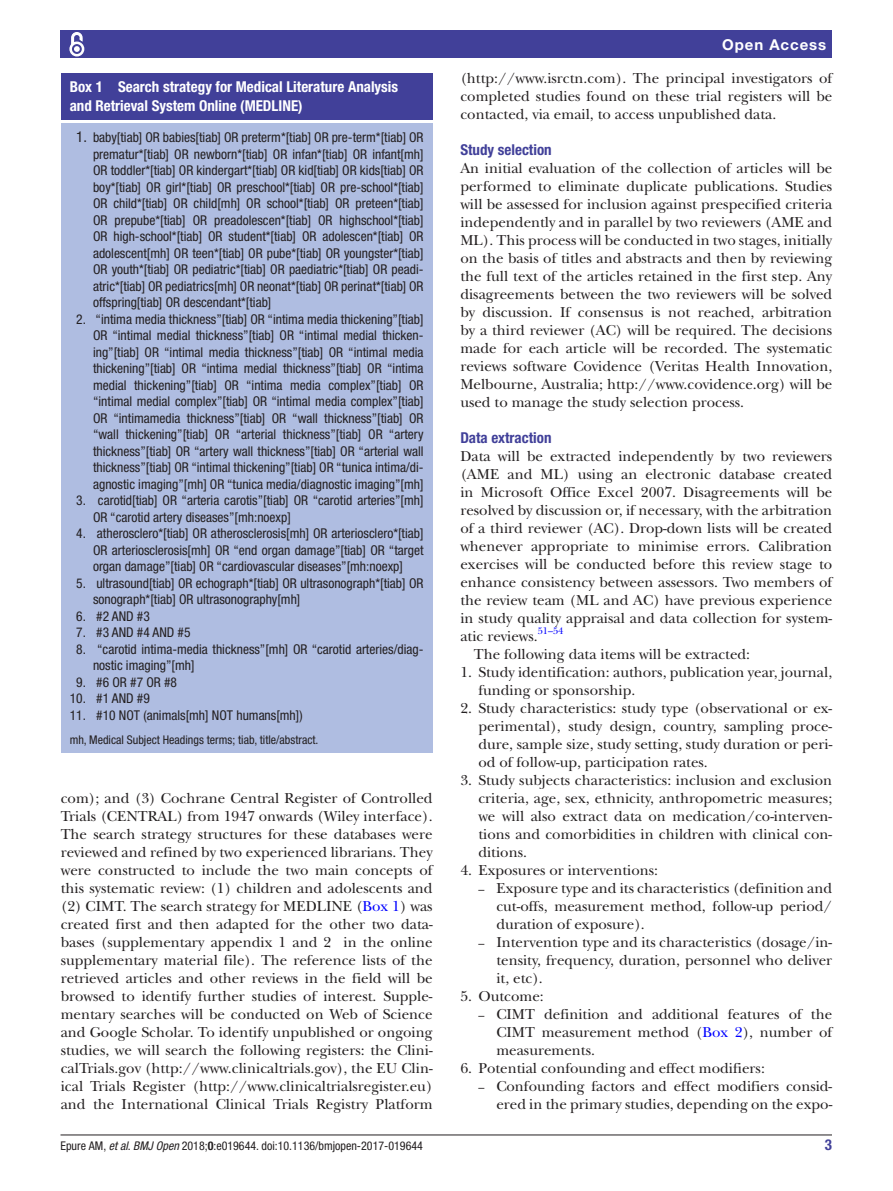
<style>
.page{position:relative;width:893px;height:1191px;background:#fff}
.page>*{position:absolute;margin:0;border:0;box-sizing:border-box;transform-origin:0 0}
.t1{font:15px/18px "New Baskerville";color:#231f20;text-align:justify}
.t2{font:700 condensed 15px/18px "Helvetica Neue LT Std";color:#fff}
.t3{font:700 condensed 15px "Helvetica Neue LT Std";color:#414099}
.t4{font:700 15px "Helvetica Neue LT Std";letter-spacing:.065em;color:#fff}
.t5{font:condensed 13.5px/16.5px "Helvetica Neue LT Std";color:#231f20;text-align:justify}
.t6{font:condensed 12px "Helvetica Neue LT Std";color:#231f20}
.t7{font:9.9px "New Baskerville";color:#00f}
.s1{font-size:15px}
.s2{color:#00f}
.s3{font-size:12px}
.s4{font-style:italic}
.s5{font-weight:700}
</style>
<div class="page">
<hr style="left:61px;top:1134px;width:771px;height:1px;background:#231f20">
<div style="left:61px;top:31px;width:771px;height:27px;background:#414099"></div>
<svg style="left:69px;top:32px;width:16px;height:25px"></svg>
<div style="left:61px;top:73px;width:372px;height:46px;background:#414099"></div>
<div style="left:61px;top:124px;width:372px;height:629px;background:#afbde1"></div>
<p class="t2" style="left:70px;top:78px;width:330px">Box 1 Search strategy for Medical Literature Analysis and Retrieval System Online (MEDLINE)</p>
<p class="t5" style="left:93px;top:129px;width:332px;text-indent:-17px"><span class="s1">1.</span> baby[tiab] OR babies[tiab] OR preterm*[tiab] OR pre-term*[tiab] OR prematur*[tiab] OR newborn*[tiab] OR infan*[tiab] OR infant[mh] OR toddler*[tiab] OR kindergart*[tiab] OR kid[tiab] OR kids[tiab] OR boy*[tiab] OR girl*[tiab] OR preschool*[tiab] OR pre-school*[tiab] OR child*[tiab] OR child[mh] OR school*[tiab] OR preteen*[tiab] OR prepube*[tiab] OR preadolescen*[tiab] OR highschool*[tiab] OR high-school*[tiab] OR student*[tiab] OR adolescen*[tiab] OR adolescent[mh] OR teen*[tiab] OR pube*[tiab] OR youngster*[tiab] OR youth*[tiab] OR pediatric*[tiab] OR paediatric*[tiab] OR peadi&shy;atric*[tiab] OR pediatrics[mh] OR neonat*[tiab] OR perinat*[tiab] OR offspring[tiab] OR descendant*[tiab]</p>
<p class="t5" style="left:93px;top:311px;width:332px;text-indent:-17px">2. “intima media thickness”[tiab] OR “intima media thickening”[tiab] OR “intimal medial thickness”[tiab] OR “intimal medial thicken&shy;ing”[tiab] OR “intimal media thickness”[tiab] OR “intimal media thickening”[tiab] OR “intima medial thickness”[tiab] OR “intima medial thickening”[tiab] OR “intima media complex”[tiab] OR “intimal medial complex”[tiab] OR “intimal media complex”[tiab] OR “intimamedia thickness”[tiab] OR “wall thickness”[tiab] OR “wall thickening”[tiab] OR “arterial thickness”[tiab] OR “artery thickness”[tiab] OR “artery wall thickness”[tiab] OR “arterial wall thickness”[tiab] OR “intimal thickening”[tiab] OR “tunica intima/di&shy;agnostic imaging”[mh] OR “tunica media/diagnostic imaging”[mh]</p>
<p class="t5" style="left:93px;top:492px;width:332px;text-indent:-17px">3. carotid[tiab] OR “arteria carotis”[tiab] OR “carotid arteries”[mh]<br>OR “carotid artery diseases”[mh:noexp]</p>
<p class="t5" style="left:93px;top:525px;width:332px;text-indent:-17px">4. atherosclero*[tiab] OR atherosclerosis[mh] OR arteriosclero*[tiab] OR arteriosclerosis[mh] OR “end organ damage”[tiab] OR “target organ damage”[tiab] OR “cardiovascular diseases”[mh:noexp]</p>
<p class="t5" style="left:93px;top:574px;width:332px;text-indent:-17px">5. ultrasound[tiab] OR echograph*[tiab] OR ultrasonograph*[tiab] OR sonograph*[tiab] OR ultrasonography[mh]</p>
<p class="t5" style="left:76px;top:607px;width:75px">6. #2 AND #3</p>
<p class="t5" style="left:76px;top:624px;width:116px">7. #3 AND #4 AND #5</p>
<p class="t5" style="left:93px;top:640px;width:332px;text-indent:-17px">8. “carotid intima-media thickness”[mh] OR “carotid arteries/diag&shy;nostic imaging”[mh]</p>
<p class="t5" style="left:76px;top:673px;width:102px">9. #6 OR #7 OR #8</p>
<p class="t5" style="left:70px;top:690px;width:82px">10. #1 AND #9</p>
<p class="t5" style="left:70px;top:706px;width:234px">11. #10 NOT (animals[mh] NOT humans[mh])</p>
<p class="t6" style="left:70px;top:732px;width:250px">mh, Medical Subject Headings terms; tiab, title/abstract.</p>
<p class="t1" style="left:61px;top:789px;width:373px">com); and (3) Cochrane Central Register of Controlled Trials (CENTRAL) from 1947 onwards (Wiley interface).<br>The search strategy structures for these databases were reviewed and refined by two experienced librarians. They were constructed to include the two main concepts of this systematic review: (1) children and adolescents and (2) CIMT. The search strategy for MEDLINE (<span class="s2">Box 1</span>) was created first and then adapted for the other two data&shy;bases (supplementary appendix 1 and 2 in the online supplementary material file). The reference lists of the retrieved articles and other reviews in the field will be browsed to identify further studies of interest. Supple&shy;mentary searches will be conducted on Web of Science and Google Scholar. To identify unpublished or ongoing studies, we will search the following registers: the Clini&shy;calTrials.gov (http://www.clinicaltrials.gov), the EU Clin&shy;ical Trials Register (http://www.clinicaltrialsregister.eu) and the International Clinical Trials Registry Platform</p>
<p class="t4" style="left:722px;top:35px;width:106px">Open Access</p>
<p class="t1" style="left:460px;top:69px;width:373px">(http://www.isrctn.com). The principal investigators of completed studies found on these trial registers will be contacted, via email, to access unpublished data.</p>
<p class="t3" style="left:460px;top:141px;width:93px">Study selection</p>
<p class="t1" style="left:460px;top:159px;width:373px">An initial evaluation of the collection of articles will be performed to eliminate duplicate publications. Studies will be assessed for inclusion against prespecified criteria independently and in parallel by two reviewers (AME and ML). This process will be conducted in two stages, initially on the basis of titles and abstracts and then by reviewing the full text of the articles retained in the first step. Any disagreements between the two reviewers will be solved by discussion. If consensus is not reached, arbitration by a third reviewer (AC) will be required. The decisions made for each article will be recorded. The systematic reviews software Covidence (Veritas Health Innovation, Melbourne, Australia; http://www.covidence.org) will be used to manage the study selection process.</p>
<p class="t3" style="left:460px;top:429px;width:93px">Data extraction</p>
<p class="t1" style="left:460px;top:447px;width:373px">Data will be extracted independently by two reviewers (AME and ML) using an electronic database created in Microsoft Office Excel 2007. Disagreements will be resolved by discussion or, if necessary, with the arbitration of a third reviewer (AC). Drop-down lists will be created whenever appropriate to minimise errors. Calibration exercises will be conducted before this review stage to enhance consistency between assessors. Two members of the review team (ML and AC) have previous experience in study quality appraisal and data collection for system&shy;atic reviews.</p>
<p class="t7" style="left:538px;top:625px;width:27px">51–54</p>
<p class="t1" style="left:474px;top:645px;width:278px">The following data items will be extracted:</p>
<p class="t1" style="left:478px;top:663px;width:355px;text-indent:-18px">1. Study identification: authors, publication year, journal, funding or sponsorship.</p>
<p class="t1" style="left:478px;top:699px;width:355px;text-indent:-18px">2. Study characteristics: study type (observational or ex&shy;perimental), study design, country, sampling proce&shy;dure, sample size, study setting, study duration or peri&shy;od of follow-up, participation rates.</p>
<p class="t1" style="left:478px;top:771px;width:355px;text-indent:-18px">3. Study subjects characteristics: inclusion and exclusion criteria, age, sex, ethnicity, anthropometric measures; we will also extract data on medication/co-interven&shy;tions and comorbidities in children with clinical con&shy;ditions.</p>
<p class="t1" style="left:460px;top:861px;width:199px">4. Exposures or interventions:</p>
<p class="t1" style="left:496px;top:879px;width:337px;text-indent:-18px"><span class="s3">–</span> Exposure type and its characteristics (definition and cut-offs, measurement method, follow-up period/ duration of exposure).</p>
<p class="t1" style="left:496px;top:933px;width:337px;text-indent:-18px"><span class="s3">–</span> Intervention type and its characteristics (dosage/in&shy;tensity, frequency, duration, personnel who deliver it, etc).</p>
<p class="t1" style="left:460px;top:987px;width:85px">5. Outcome:</p>
<p class="t1" style="left:496px;top:1005px;width:337px;text-indent:-18px"><span class="s3">–</span> CIMT definition and additional features of the CIMT measurement method (<span class="s2">Box 2</span>), number of measurements.</p>
<p class="t1" style="left:460px;top:1059px;width:306px">6. Potential confounding and effect modifiers:</p>
<p class="t1" style="left:478px;top:1077px;width:355px;text-align:right"><span class="s3">–</span> Confounding factors and effect modifiers consid&shy;ered in the primary studies, depending on the expo-</p>
<p class="t6" style="left:61px;top:1138px;width:364px">Epure AM, <span class="s4">et al</span>. <span class="s4">BMJ Open</span> 2018;<span class="s5">0</span>:e019644. doi:10.1136/bmjopen-2017-019644</p>
<p class="t3" style="left:825px;top:1135px;width:9px">3</p>
</div>
